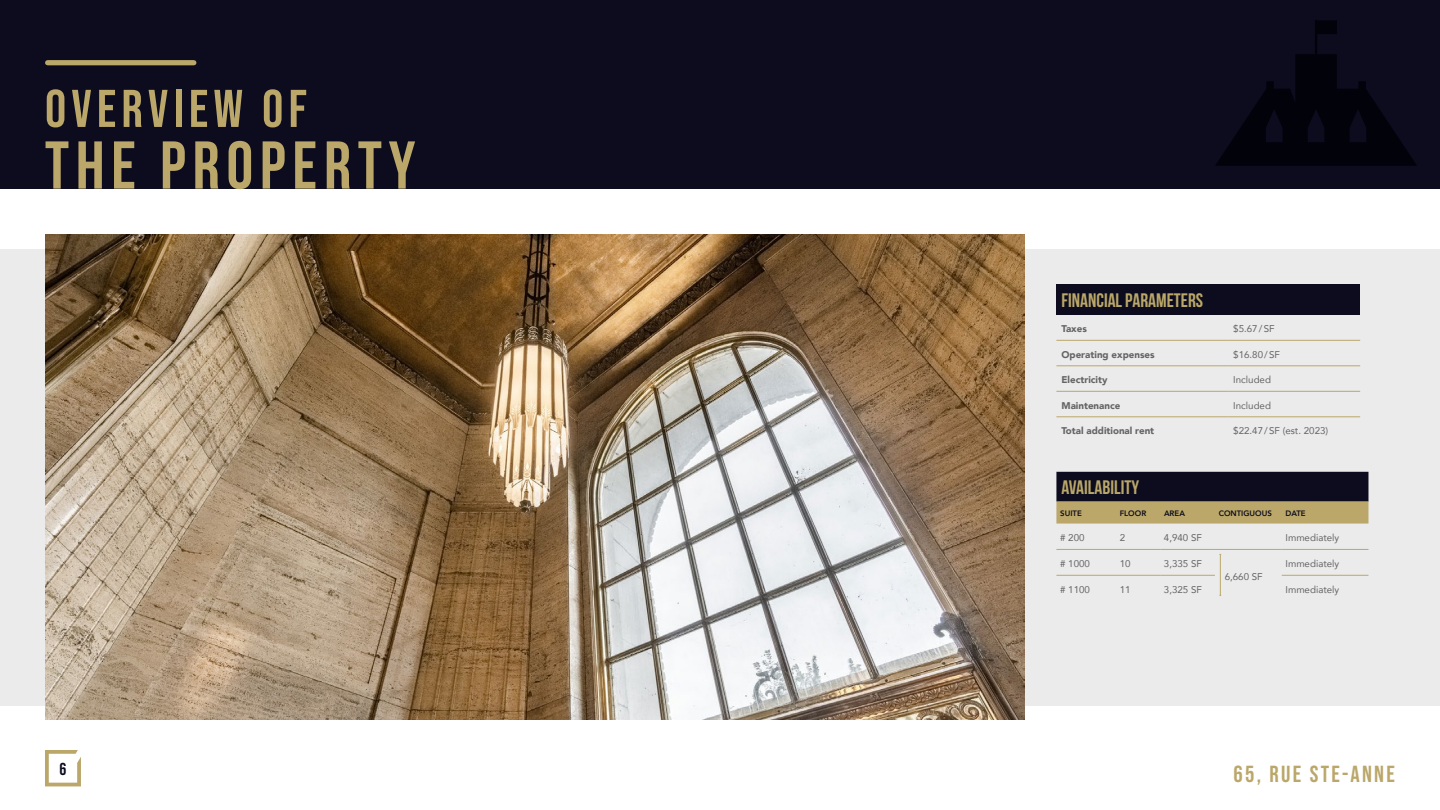
<style>
.page{position:relative;width:1440px;height:810px;background:#fff}
.page>*{position:absolute;margin:0;border:0;box-sizing:border-box;transform-origin:0 0}
.t1{font:700 67.43px "Bebas Neue";letter-spacing:.1em;color:#baa769}
.t2{font:53.03px "Bebas Neue";letter-spacing:.1em;color:#baa769}
.t3{font:23.25px "Bebas Neue";letter-spacing:.1em;color:#baa769}
.t4{font:700 19.5px "Bebas Neue";color:#baa769}
.t5{font:17.25px "Bebas Neue";color:#0c0c1e}
.t6{font:9.75px "Avenir";color:#646464}
.t7{font:900 9.75px "Avenir";color:#646464}
.t8{font:800 7.8px "Avenir";color:#0c0c1e}
</style>
<div class="page">
<div style="left:0;top:249px;width:1440px;height:456px;background:#ebebeb"></div>
<img style="left:45px;top:234px;width:979px;height:486px">
<svg style="left:1056px;top:472px;width:312px;height:52px;background:#595141"></svg>
<hr style="left:1056px;top:549px;width:60px;height:1px;background:#baa769">
<hr style="left:1116px;top:549px;width:44px;height:1px;background:#baa769">
<hr style="left:1160px;top:549px;width:55px;height:1px;background:#baa769">
<hr style="left:1215px;top:549px;width:67px;height:1px;background:#baa769">
<hr style="left:1282px;top:549px;width:86px;height:1px;background:#baa769">
<hr style="left:1056px;top:575px;width:60px;height:1px;background:#baa769">
<hr style="left:1116px;top:575px;width:44px;height:1px;background:#baa769">
<hr style="left:1160px;top:575px;width:55px;height:1px;background:#baa769">
<hr style="left:1282px;top:575px;width:86px;height:1px;background:#baa769">
<div style="left:1056px;top:285px;width:304px;height:30px;background:#0c0c1e"></div>
<hr style="left:1056px;top:340px;width:172px;height:1px;background:#baa769">
<hr style="left:1228px;top:340px;width:132px;height:1px;background:#baa769">
<hr style="left:1056px;top:366px;width:172px;height:1px;background:#baa769">
<hr style="left:1228px;top:366px;width:132px;height:1px;background:#baa769">
<hr style="left:1056px;top:391px;width:172px;height:1px;background:#baa769">
<hr style="left:1228px;top:391px;width:132px;height:1px;background:#baa769">
<hr style="left:1056px;top:417px;width:172px;height:1px;background:#baa769">
<hr style="left:1228px;top:417px;width:132px;height:1px;background:#baa769">
<hr style="left:1220px;top:554px;width:1px;height:41px;background:#baa769">
<svg style="left:45px;top:750px;width:36px;height:36px"></svg>
<div style="left:0;top:0;width:1440px;height:189px;background:#0c0c1e"></div>
<svg style="left:1215px;top:20px;width:202px;height:146px"></svg>
<div style="left:48px;top:60px;width:146px;height:5px;background:#baa769"></div>
<h2 class="t2" style="left:45px;top:79px;width:263px">OVERVIEW OF</h2>
<h1 class="t1" style="left:45px;top:128px;width:372px">THE PROPERTY</h1>
<h3 class="t4" style="left:1061px;top:290px;width:143px">FINANCIAL PARAMETERS</h3>
<p class="t7" style="left:1061px;top:321px;width:27px">Taxes</p>
<p class="t6" style="left:1233px;top:321px;width:43px">$5.67/SF</p>
<p class="t7" style="left:1061px;top:346px;width:95px">Operating expenses</p>
<p class="t6" style="left:1233px;top:347px;width:48px">$16.80/SF</p>
<p class="t7" style="left:1061px;top:372px;width:48px">Electricity</p>
<p class="t6" style="left:1233px;top:372px;width:39px">Included</p>
<p class="t7" style="left:1061px;top:397px;width:60px">Maintenance</p>
<p class="t6" style="left:1233px;top:398px;width:39px">Included</p>
<p class="t7" style="left:1061px;top:423px;width:94px">Total additional rent</p>
<p class="t6" style="left:1233px;top:423px;width:96px">$22.47/SF (est. 2023)</p>
<h3 class="t4" style="left:1061px;top:477px;width:79px">AVAILABILITY</h3>
<p class="t8" style="left:1060px;top:508px;width:23px">SUITE</p>
<p class="t8" style="left:1120px;top:508px;width:28px">FLOOR</p>
<p class="t8" style="left:1164px;top:508px;width:23px">AREA</p>
<p class="t8" style="left:1219px;top:508px;width:55px">CONTIGUOUS</p>
<p class="t8" style="left:1285px;top:508px;width:22px">DATE</p>
<p class="t6" style="left:1060px;top:530px;width:26px"># 200</p>
<p class="t6" style="left:1120px;top:530px;width:7px">2</p>
<p class="t6" style="left:1164px;top:530px;width:39px">4,940 SF</p>
<p class="t6" style="left:1286px;top:530px;width:55px">Immediately</p>
<p class="t6" style="left:1060px;top:556px;width:31px"># 1000</p>
<p class="t6" style="left:1120px;top:556px;width:12px">10</p>
<p class="t6" style="left:1164px;top:556px;width:39px">3,335 SF</p>
<p class="t6" style="left:1225px;top:569px;width:39px">6,660 SF</p>
<p class="t6" style="left:1285px;top:556px;width:55px">Immediately</p>
<p class="t6" style="left:1060px;top:582px;width:31px"># 1100</p>
<p class="t6" style="left:1120px;top:582px;width:12px">11</p>
<p class="t6" style="left:1164px;top:582px;width:39px">3,325 SF</p>
<p class="t6" style="left:1285px;top:582px;width:55px">Immediately</p>
<h3 class="t5" style="left:60px;top:759px;width:8px">6</h3>
<h3 class="t3" style="left:1234px;top:761px;width:163px">65, RUE STE-ANNE</h3>
</div>
